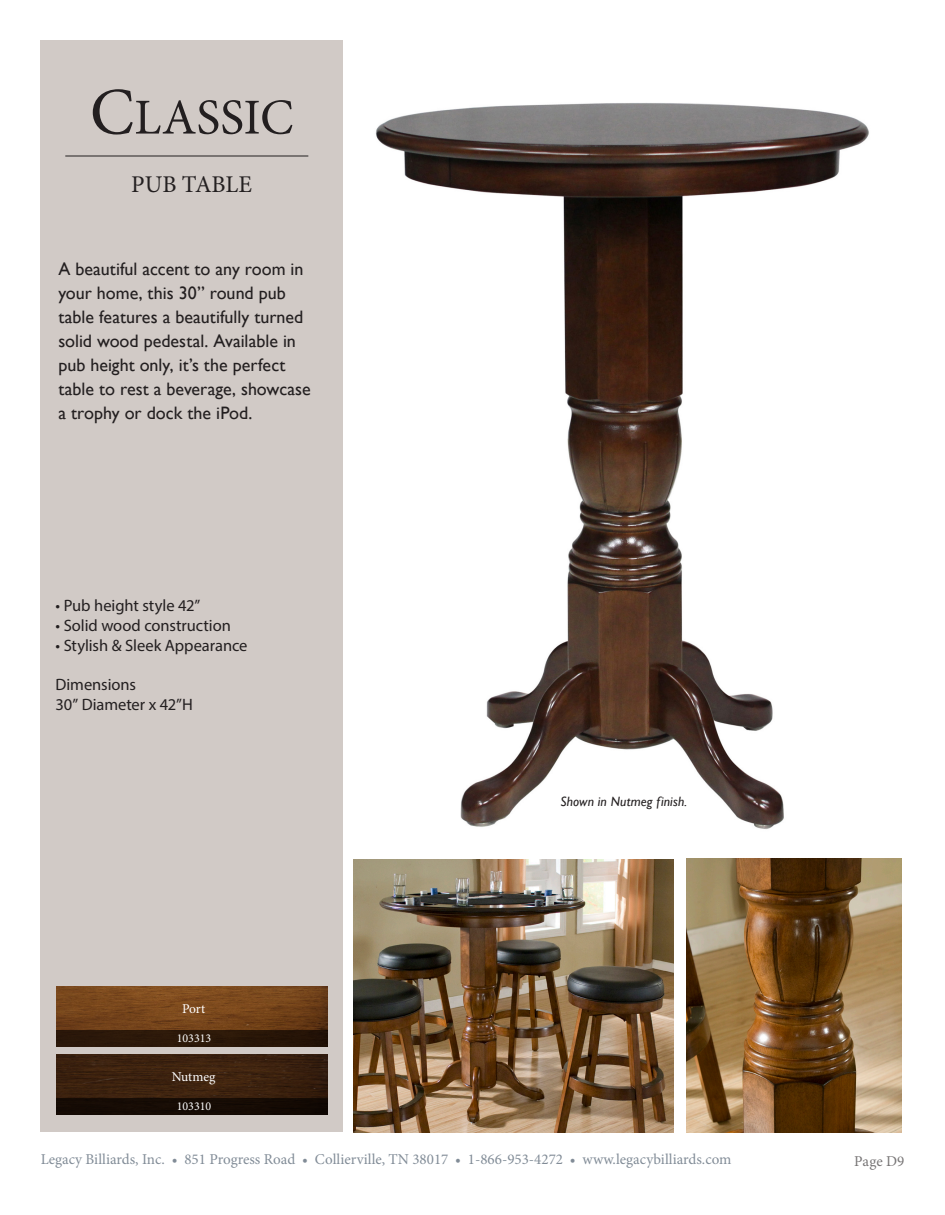
<style>
.page{position:relative;width:945px;height:1215px;background:#fff}
.page>*{position:absolute;margin:0;border:0;box-sizing:border-box;transform-origin:0 0}
.t1{font:50.4px "Minion Pro";letter-spacing:-.005em;color:#231f20}
.t2{font:24px "Minion Pro";color:#231f20}
.t3{font:18px/24px "Gill Sans";color:#231f20}
.t4{font:16.5px "Myriad Pro";letter-spacing:-.005em;color:#231f20}
.t5{font:15px "Minion Pro";color:#344557}
.t6{font:15px "Minion Pro";letter-spacing:.005em;color:#231f20}
.cut_lines_color{font:italic 13.5px "Gill Sans";letter-spacing:.015em;color:#231f20}
.t7{font:13.5px "Minion Pro";letter-spacing:-.01em;color:#fff}
.t8{font:12px "Minion Pro";color:#fff}
.s1{font-size:66.75px}
</style>
<div class="page">
<div style="left:40px;top:40px;width:303px;height:1092px;background:#d1cac6"></div>
<img style="left:375px;top:103px;width:494px;height:727px">
<hr style="left:65px;top:156px;width:243px;height:1px;background:#231f20">
<img style="left:354px;top:859px;width:319px;height:273px">
<img style="left:686px;top:859px;width:215px;height:273px">
<img style="left:56px;top:986px;width:271px;height:44px">
<div style="left:56px;top:1030px;width:271px;height:17px;background:#2b1709"></div>
<img style="left:56px;top:1054px;width:271px;height:44px">
<div style="left:56px;top:1098px;width:271px;height:17px;background:#150b04"></div>
<p class="t1" style="left:90px;top:84px;width:205px"><span class="s1">C</span>LASSIC</p>
<p class="t2" style="left:131px;top:168px;width:122px">PUB TABLE</p>
<p class="t3" style="left:58px;top:257px;width:254px">A beautiful accent to any room in your home, this 30” round pub table features a beautifully turned solid wood pedestal. Available in pub height only, it’s the perfect table to rest a beverage, showcase a trophy or dock the iPod.</p>
<p class="t4" style="left:56px;top:596px;width:146px">• Pub height style 42”</p>
<p class="t4" style="left:56px;top:615px;width:177px">• Solid wood construction</p>
<p class="t4" style="left:56px;top:635px;width:193px">• Stylish &amp; Sleek Appearance</p>
<p class="t4" style="left:56px;top:675px;width:82px">Dimensions</p>
<p class="t4" style="left:56px;top:695px;width:139px">30” Diameter x 42”H</p>
<p class="t7" style="left:182px;top:1000px;width:25px">Port</p>
<p class="t8" style="left:177px;top:1030px;width:36px">103313</p>
<p class="t7" style="left:172px;top:1068px;width:45px">Nutmeg</p>
<p class="t8" style="left:177px;top:1098px;width:36px">103310</p>
<p class="cut_lines_color" style="left:560px;top:793px;width:128px">Shown in Nutmeg finish.</p>
<p class="t5" style="left:40px;top:1149px;width:692px">Legacy Billiards, Inc. • 851 Progress Road • Collierville, TN 38017 • 1-866-953-4272 • www.legacybilliards.com</p>
<p class="t6" style="left:854px;top:1151px;width:52px">Page D9</p>
</div>
